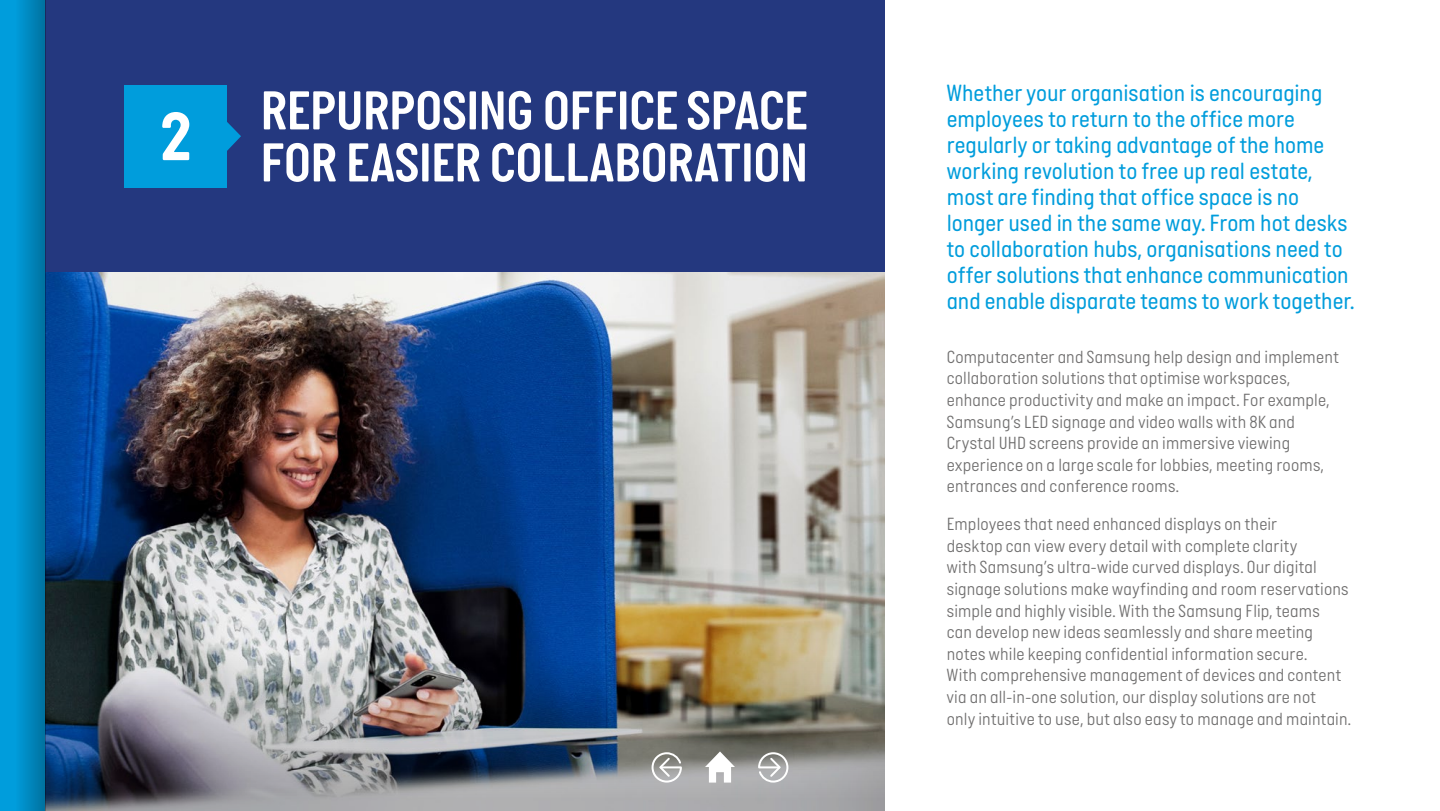
<style>
.page{position:relative;width:1440px;height:811px;background:#fff}
.page>*{position:absolute;margin:0;border:0;box-sizing:border-box;transform-origin:0 0}
.t1{font:700 70px "Italian Plate No One";color:#fff}
.t2{font:56px/52px "Italian Plate No One D Bd";letter-spacing:-.005em;color:#fff}
.t3{font:24px/26px "Italian Plate No One";color:#009ddc}
.t4{font:300 18px/21.6px "Italian Plate No One";letter-spacing:.01em;color:#706f6f}
</style>
<div class="page">
<div style="left:0;top:0;width:45px;height:811px;background:#009ddc"></div>
<img style="left:45px;top:272px;width:839px;height:323px">
<div style="left:45px;top:0;width:839px;height:272px;background:#24387f"></div>
<div style="left:3px;top:0;width:42px;height:811px;background:linear-gradient(to right,#00a7ea,#0076a5)"></div>
<img style="left:45px;top:595px;width:839px;height:216px">
<div style="left:125px;top:85px;width:102px;height:102px;background:#009ddc"></div>
<svg style="left:227px;top:122px;width:14px;height:29px"></svg>
<svg style="left:694px;top:745px;width:52px;height:66px;background:#a9a9a8"></svg>
<svg style="left:750px;top:745px;width:51px;height:66px;background:#a4a4a4"></svg>
<svg style="left:639px;top:745px;width:51px;height:66px;background:#a4a4a3"></svg>
<h1 class="t1" style="left:160px;top:99px;width:34px">2</h1>
<h2 class="t2" style="left:260px;top:84px;width:550px">REPURPOSING OFFICE SPACE<br>FOR EASIER COLLABORATION</h2>
<p class="t3" style="left:947px;top:80px;width:409px">Whether your organisation is encouraging employees to return to the office more regularly or taking advantage of the home working revolution to free up real estate, most are finding that office space is no longer used in the same way. From hot desks to collaboration hubs, organisations need to offer solutions that enhance communication and enable disparate teams to work together.</p>
<p class="t4" style="left:947px;top:347px;width:393px">Computacenter and Samsung help design and implement collaboration solutions that optimise workspaces, enhance productivity and make an impact. For example, Samsung’s LED signage and video walls with 8K and Crystal UHD screens provide an immersive viewing experience on a large scale for lobbies, meeting rooms, entrances and conference rooms.</p>
<p class="t4" style="left:947px;top:514px;width:406px">Employees that need enhanced displays on their<br>desktop can view every detail with complete clarity<br>with Samsung’s ultra-wide curved displays. Our digital signage solutions make wayfinding and room reservations simple and highly visible. With the Samsung Flip, teams<br>can develop new ideas seamlessly and share meeting notes while keeping confidential information secure.<br>With comprehensive management of devices and content via an all-in-one solution, our display solutions are not<br>only intuitive to use, but also easy to manage and maintain.</p>
</div>
